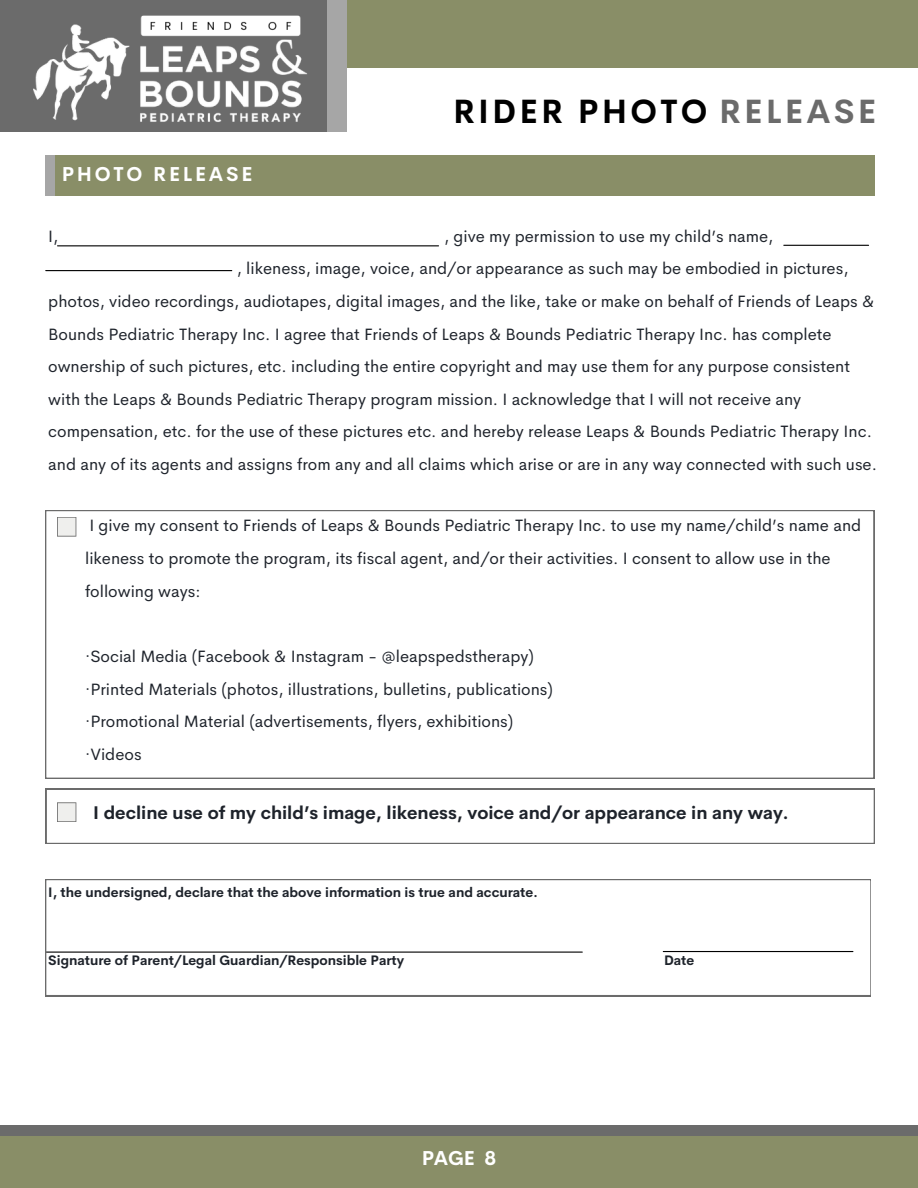
<style>
.page{position:relative;width:918px;height:1188px;background:#fff}
.page>*{position:absolute;margin:0;border:0;box-sizing:border-box;transform-origin:0 0}
.t1{font:700 33px "Cerebri Sans";letter-spacing:.095em;color:#000}
.t2{font:700 19.8px "Cerebri Sans";letter-spacing:.14em;color:#fff}
.t3{font:700 18px "Cerebri Sans";color:#1e232b}
.t4{font:16.5px/32.7px "Cerebri Sans";color:#1e232b}
.t5{font:700 13.5px "Cerebri Sans";color:#1e232b}
.s1{color:#6b6b6b}
</style>
<div class="page">
<div style="left:347px;top:0;width:571px;height:68px;background:#898e67"></div>
<div style="left:0;top:0;width:337px;height:132px;background:#6b6b6b"></div>
<div style="left:328px;top:0;width:19px;height:132px;background:#a6a6a6"></div>
<div style="left:0;top:1136px;width:918px;height:52px;background:#898e67"></div>
<div style="left:0;top:1125px;width:918px;height:11px;background:#6b6b6b"></div>
<div style="left:45px;top:156px;width:22px;height:40px;background:#a6a6a6"></div>
<div style="left:55px;top:156px;width:819px;height:40px;background:#898e67"></div>
<hr style="left:58px;top:245px;width:381px;height:1px;background:#000">
<svg style="left:46px;top:789px;width:829px;height:55px"></svg>
<svg style="left:45px;top:510px;width:829px;height:269px"></svg>
<svg style="left:57px;top:517px;width:19px;height:20px"></svg>
<svg style="left:45px;top:879px;width:826px;height:117px"></svg>
<hr style="left:663px;top:951px;width:190px;height:1px;background:#000">
<hr style="left:784px;top:245px;width:85px;height:1px;background:#000">
<hr style="left:46px;top:270px;width:186px;height:1px;background:#000">
<svg style="left:57px;top:802px;width:19px;height:20px"></svg>
<img style="left:33px;top:15px;width:274px;height:107px">
<h4 class="t2" style="left:62px;top:161px;width:192px">PHOTO RELEASE</h4>
<p class="t1" style="left:453px;top:90px;width:425px">RIDER PHOTO <span class="s1">RELEASE</span></p>
<h2 class="t4" style="left:48px;top:220px;width:12px">I,</h2>
<h2 class="t4" style="left:444px;top:220px;width:331px">, give my permission to use my child’s name,</h2>
<h2 class="t4" style="left:237px;top:252px;width:613px">, likeness, image, voice, and/or appearance as such may be embodied in pictures,</h2>
<h2 class="t4" style="left:48px;top:285px;width:828px">photos, video recordings, audiotapes, digital images, and the like, take or make on behalf of Friends of Leaps &amp;</h2>
<h2 class="t4" style="left:48px;top:317px;width:785px">Bounds Pediatric Therapy Inc. I agree that Friends of Leaps &amp; Bounds Pediatric Therapy Inc. has complete</h2>
<h2 class="t4" style="left:48px;top:350px;width:803px">ownership of such pictures, etc. including the entire copyright and may use them for any purpose consistent</h2>
<h2 class="t4" style="left:48px;top:383px;width:754px">with the Leaps &amp; Bounds Pediatric Therapy program mission. I acknowledge that I will not receive any</h2>
<h2 class="t4" style="left:48px;top:415px;width:825px">compensation, etc. for the use of these pictures etc. and hereby release Leaps &amp; Bounds Pediatric Therapy Inc.</h2>
<h2 class="t4" style="left:48px;top:448px;width:830px">and any of its agents and assigns from any and all claims which arise or are in any way connected with such use.</h2>
<p class="t4" style="left:85px;top:509px;width:778px">I give my consent to Friends of Leaps &amp; Bounds Pediatric Therapy Inc. to use my name/child’s name and likeness to promote the program, its fiscal agent, and/or their activities. I consent to allow use in the following ways:</p>
<p class="t4" style="left:85px;top:640px;width:469px">·Social Media (Facebook &amp; Instagram - @leapspedstherapy) ·Printed Materials (photos, illustrations, bulletins, publications) ·Promotional Material (advertisements, flyers, exhibitions) ·Videos</p>
<h4 class="t3" style="left:93px;top:801px;width:697px">I decline use of my child’s image, likeness, voice and/or appearance in any way.</h4>
<p class="t5" style="left:48px;top:884px;width:491px">I, the undersigned, declare that the above information is true and accurate.</p>
<h4 class="t5" style="left:48px;top:951px;width:357px">Signature of Parent/Legal Guardian/Responsible Party</h4>
<h4 class="t5" style="left:664px;top:951px;width:32px">Date</h4>
<h1 class="t2" style="left:422px;top:1145px;width:76px">PAGE 8</h1>
</div>
